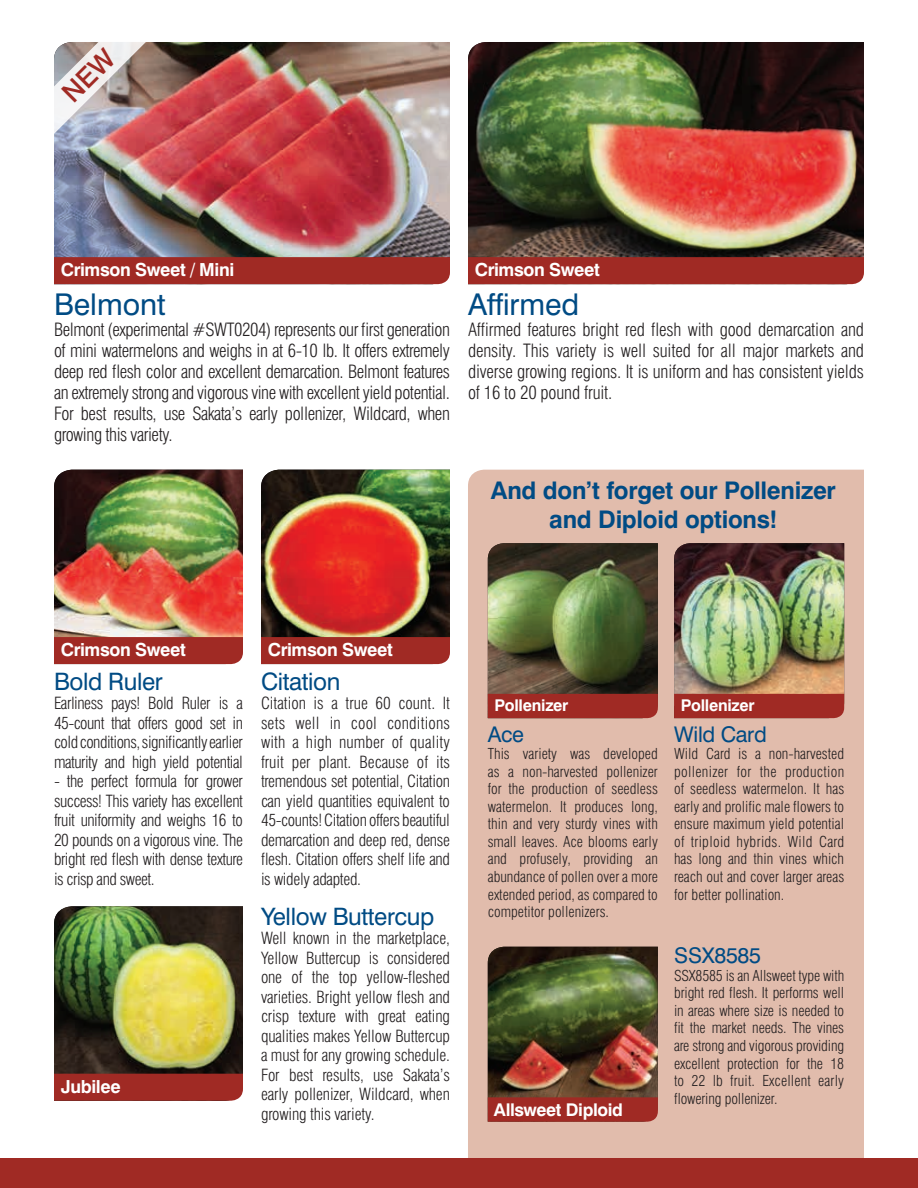
<style>
.page{position:relative;width:918px;height:1188px;background:#fff}
.page>*{position:absolute;margin:0;border:0;box-sizing:border-box;transform-origin:0 0}
.t1{font:30px "Swiss 721 BT";color:#004b84}
.t2{font:700 24.3px/29.1px "Swiss 721 BT";letter-spacing:-.01em;color:#004b84;text-align:center}
.t3{font:24px "Swiss 721 BT";letter-spacing:-.015em;color:#004b84}
.t4{font:21.6px "Swiss 721 BT";letter-spacing:-.015em;color:#004b84}
.t5{font:300 condensed 18px/21px "Swiss 721 BT";letter-spacing:-.02em;color:#231f20;text-align:justify}
.t6{font:700 18px "Swiss 721 BT";letter-spacing:-.02em;color:#fff}
.t7{font:700 17.55px "Swiss 721 BT";letter-spacing:-.02em;color:#fff}
.t8{font:300 condensed 16.5px/19.5px "Swiss 721 BT";letter-spacing:-.03em;color:#231f20;text-align:justify}
.t9{font:700 16.2px "Swiss 721 BT";letter-spacing:-.015em;color:#fff}
.t10{font:300 condensed 14.85px/17.5px "Swiss 721 BT";color:#231f20;text-align:justify}
</style>
<div class="page">
<div style="left:468px;top:470px;width:396px;height:688px;background:#e1bcac"></div>
<img style="left:54px;top:470px;width:189px;height:194px">
<svg style="left:488px;top:543px;width:170px;height:175px;background:#5f5636"></svg>
<img style="left:488px;top:947px;width:170px;height:175px">
<img style="left:54px;top:906px;width:189px;height:195px">
<img style="left:261px;top:470px;width:189px;height:194px">
<img style="left:674px;top:543px;width:170px;height:175px">
<div style="left:0;top:1158px;width:918px;height:30px;background:#a02a24"></div>
<img style="left:54px;top:42px;width:396px;height:215px">
<img style="left:468px;top:42px;width:396px;height:215px">
<div style="left:54px;top:257px;width:396px;height:27px;background:#a02a24"></div>
<div style="left:468px;top:257px;width:396px;height:27px;background:#a02a24"></div>
<svg style="left:54px;top:42px;width:92px;height:92px"></svg>
<p class="t6" style="left:61px;top:259px;width:175px">Crimson Sweet / Mini</p>
<p class="t6" style="left:475px;top:259px;width:127px">Crimson Sweet</p>
<h1 class="t1" style="left:54px;top:286px;width:113px">Belmont</h1>
<p class="t5" style="left:54px;top:319px;width:398px">Belmont (experimental #SWT0204) represents our first generation of mini watermelons and weighs in at 6-10 lb. It offers extremely deep red flesh color and excellent demarcation. Belmont features an extremely strong and vigorous vine with excellent yield potential.<br>For best results, use Sakata’s early pollenizer, Wildcard, when growing this variety.</p>
<h1 class="t1" style="left:468px;top:286px;width:113px">Affirmed</h1>
<p class="t5" style="left:468px;top:319px;width:398px">Affirmed features bright red flesh with good demarcation and density. This variety is well suited for all major markets and diverse growing regions. It is uniform and has consistent yields of 16 to 20 pound fruit.</p>
<h2 class="t2" style="left:491px;top:475px;width:347px">And don’t forget our Pollenizer and Diploid options!</h2>
<p class="t6" style="left:61px;top:639px;width:127px">Crimson Sweet</p>
<h3 class="t3" style="left:54px;top:667px;width:110px">Bold Ruler</h3>
<p class="t8" style="left:54px;top:693px;width:191px">Earliness pays! Bold Ruler is a 45-count that offers good set in cold conditions, significantly earlier maturity and high yield potential</p>
<p class="t8" style="left:54px;top:771px;width:191px">- the perfect formula for grower success! This variety has excellent fruit uniformity and weighs 16 to 20 pounds on a vigorous vine. The bright red flesh with dense texture is crisp and sweet.</p>
<p class="t6" style="left:61px;top:1075px;width:61px">Jubilee</p>
<p class="t6" style="left:268px;top:639px;width:127px">Crimson Sweet</p>
<h3 class="t3" style="left:261px;top:667px;width:81px">Citation</h3>
<p class="t8" style="left:261px;top:693px;width:191px">Citation is a true 60 count. It sets well in cool conditions with a high number of quality fruit per plant. Because of its tremendous set potential, Citation can yield quantities equivalent to 45-counts! Citation offers beautiful demarcation and deep red, dense flesh. Citation offers shelf life and is widely adapted.</p>
<h3 class="t3" style="left:261px;top:902px;width:175px">Yellow Buttercup</h3>
<p class="t8" style="left:261px;top:928px;width:191px">Well known in the marketplace, Yellow Buttercup is considered one of the top yellow-fleshed varieties. Bright yellow flesh and crisp texture with great eating qualities makes Yellow Buttercup a must for any growing schedule.<br>For best results, use Sakata’s early pollenizer, Wildcard, when growing this variety.</p>
<p class="t9" style="left:495px;top:695px;width:75px">Pollenizer</p>
<h3 class="t4" style="left:488px;top:721px;width:38px">Ace</h3>
<p class="t10" style="left:488px;top:745px;width:172px">This variety was developed as a non-harvested pollenizer for the production of seedless watermelon. It produces long, thin and very sturdy vines with small leaves. Ace blooms early and profusely, providing an abundance of pollen over a more extended period, as compared to competitor pollenizers.</p>
<p class="t7" style="left:494px;top:1099px;width:131px">Allsweet Diploid</p>
<p class="t9" style="left:681px;top:695px;width:75px">Pollenizer</p>
<h3 class="t4" style="left:674px;top:721px;width:94px">Wild Card</h3>
<p class="t10" style="left:674px;top:745px;width:172px">Wild Card is a non-harvested pollenizer for the production of seedless watermelon. It has early and prolific male flowers to ensure maximum yield potential of triploid hybrids. Wild Card has long and thin vines which reach out and cover larger areas for better pollination.</p>
<h3 class="t4" style="left:674px;top:942px;width:88px">SSX8585</h3>
<p class="t10" style="left:674px;top:967px;width:172px">SSX8585 is an Allsweet type with bright red flesh. It performs well in areas where size is needed to fit the market needs. The vines are strong and vigorous providing excellent protection for the 18 to 22 lb fruit. Excellent early flowering pollenizer.</p>
</div>
